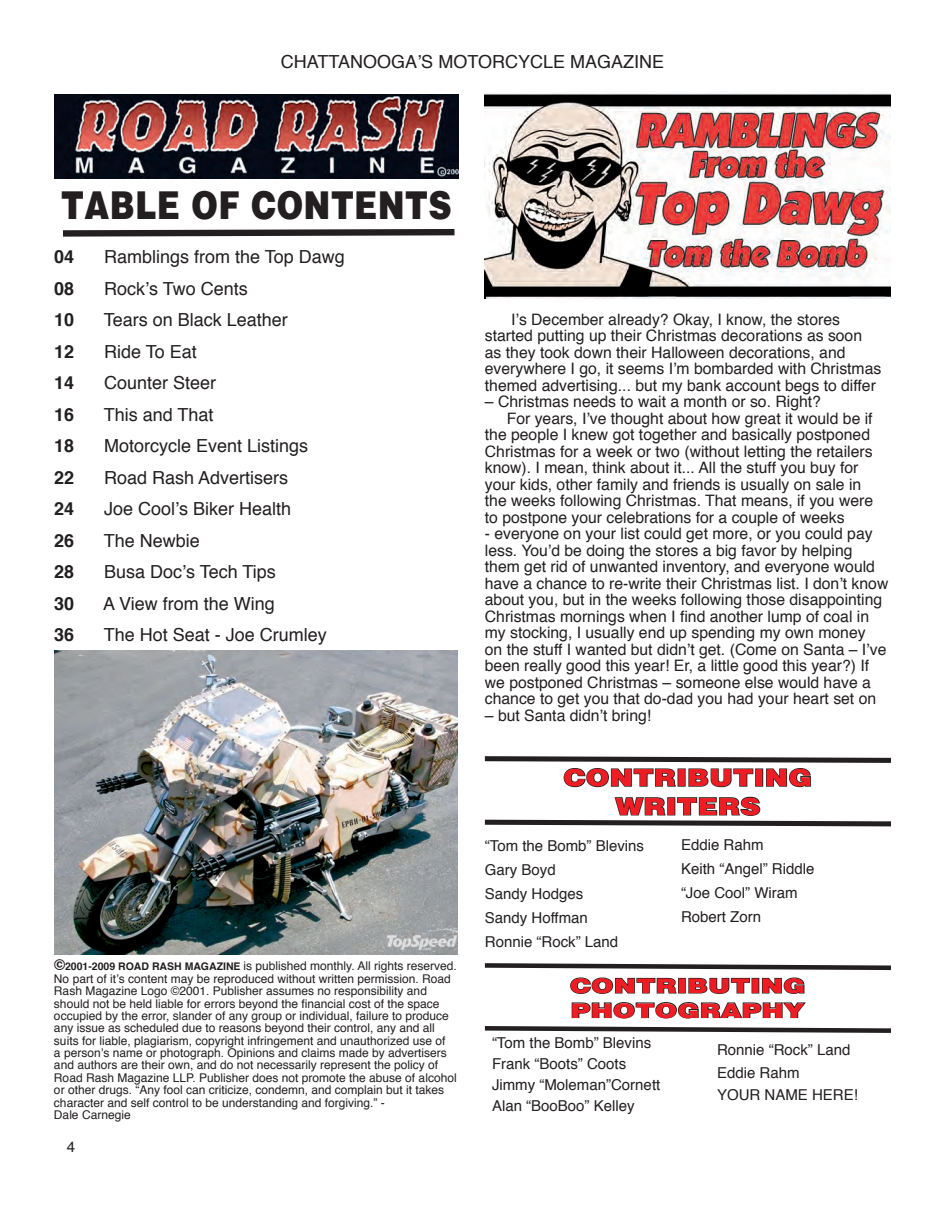
<style>
.page{position:relative;width:945px;height:1215px;background:#fff}
.page>*{position:absolute;margin:0;border:0;box-sizing:border-box;transform-origin:0 0}
.t1{font:900 39.3px "Helvetica";color:#231f20;scale:.83 1}
.t2{font:900 24px/28.8px "Helvetica";color:#ee1d23;text-align:center;scale:1.19 1}
.t3{font:900 20.4px/24.6px "Helvetica";color:#ee1d23;scale:1.32 1}
.t4{font:18px "Helvetica";color:#231f20}
.t5{font:700 18px "Helvetica";color:#231f20}
.t6{font:15.75px/16.5px "Helvetica";color:#231f20}
.t7{font:15px/24px "Helvetica";color:#231f20}
.t8{font:12px/12.3px "Helvetica";color:#231f20}
.s1{font-weight:700;font-size:15px}
.s2{font-weight:700;font-size:10.5px}
</style>
<div class="page">
<svg style="left:484px;top:963px;width:407px;height:70px"></svg>
<svg style="left:484px;top:756px;width:407px;height:71px"></svg>
<img style="left:54px;top:94px;width:405px;height:85px">
<svg style="left:63px;top:229px;width:392px;height:8px"></svg>
<img style="left:485px;top:93px;width:406px;height:206px">
<img style="left:54px;top:650px;width:404px;height:304px">
<p class="t4" style="left:281px;top:48px;width:385px">CHATTANOOGA’S MOTORCYCLE MAGAZINE</p>
<p class="t1" style="left:61px;top:182px;width:473px">TABLE OF CONTENTS</p>
<p class="t5" style="left:54px;top:242px;width:22px">04</p>
<p class="t4" style="left:104px;top:243px;width:242px">Ramblings from the Top Dawg</p>
<p class="t5" style="left:54px;top:274px;width:22px">08</p>
<p class="t4" style="left:104px;top:274px;width:145px">Rock’s Two Cents</p>
<p class="t5" style="left:54px;top:305px;width:22px">10</p>
<p class="t4" style="left:104px;top:306px;width:186px">Tears on Black Leather</p>
<p class="t5" style="left:54px;top:337px;width:22px">12</p>
<p class="t4" style="left:104px;top:337px;width:94px">Ride To Eat</p>
<p class="t5" style="left:54px;top:368px;width:22px">14</p>
<p class="t4" style="left:104px;top:369px;width:114px">Counter Steer</p>
<p class="t5" style="left:54px;top:400px;width:22px">16</p>
<p class="t4" style="left:104px;top:400px;width:111px">This and That</p>
<p class="t5" style="left:54px;top:431px;width:22px">18</p>
<p class="t4" style="left:104px;top:432px;width:206px">Motorcycle Event Listings</p>
<p class="t5" style="left:54px;top:463px;width:22px">22</p>
<p class="t4" style="left:104px;top:463px;width:186px">Road Rash Advertisers</p>
<p class="t5" style="left:54px;top:494px;width:22px">24</p>
<p class="t4" style="left:104px;top:495px;width:189px">Joe Cool’s Biker Health</p>
<p class="t5" style="left:54px;top:526px;width:22px">26</p>
<p class="t4" style="left:104px;top:526px;width:98px">The Newbie</p>
<p class="t5" style="left:54px;top:557px;width:22px">28</p>
<p class="t4" style="left:104px;top:558px;width:173px">Busa Doc’s Tech Tips</p>
<p class="t5" style="left:54px;top:589px;width:22px">30</p>
<p class="t4" style="left:103px;top:589px;width:173px">A View from the Wing</p>
<p class="t5" style="left:54px;top:620px;width:22px">36</p>
<p class="t4" style="left:104px;top:621px;width:225px">The Hot Seat - Joe Crumley</p>
<p class="t8" style="left:54px;top:960px;width:404px"><span class="s1">©</span><span class="s2">2001-2009 ROAD RASH MAGAZINE</span> is published monthly. All rights reserved.<br>No part of it’s content may be reproduced without written permission. Road Rash Magazine Logo ©2001. Publisher assumes no responsibility and should not be held liable for errors beyond the financial cost of the space occupied by the error, slander of any group or individual, failure to produce any issue as scheduled due to reasons beyond their control, any and all suits for liable, plagiarism, copyright infringement and unauthorized use of<br>a person’s name or photograph. Opinions and claims made by advertisers and authors are their own, and do not necessarily represent the policy of Road Rash Magazine LLP. Publisher does not promote the abuse of alcohol or other drugs. “Any fool can criticize, condemn, and complain but it takes character and self control to be understanding and forgiving.” -<br>Dale Carnegie</p>
<p class="t7" style="left:67px;top:1135px;width:10px">4</p>
<p class="t6" style="left:485px;top:311px;width:398px;text-indent:26px">I’s December already? Okay, I know, the stores started putting up their Christmas decorations as soon as they took down their Halloween decorations, and everywhere I go, it seems I’m bombarded with Christmas themed advertising... but my bank account begs to differ</p>
<p class="t6" style="left:485px;top:394px;width:338px">– Christmas needs to wait a month or so. Right?</p>
<p class="t6" style="left:507px;top:411px;width:367px">For years, I’ve thought about how great it would be if</p>
<p class="t6" style="left:485px;top:427px;width:387px">the people I knew got together and basically postponed</p>
<p class="t6" style="left:485px;top:444px;width:389px">Christmas for a week or two (without letting the retailers</p>
<p class="t6" style="left:485px;top:460px;width:375px">know). I mean, think about it... All the stuff you buy for</p>
<p class="t6" style="left:485px;top:477px;width:378px">your kids, other family and friends is usually on sale in</p>
<p class="t6" style="left:485px;top:493px;width:390px">the weeks following Christmas. That means, if you were</p>
<p class="t6" style="left:485px;top:510px;width:361px">to postpone your celebrations for a couple of weeks</p>
<p class="t6" style="left:485px;top:526px;width:405px">- everyone on your list could get more, or you could pay less. You’d be doing the stores a big favor by helping them get rid of unwanted inventory, and everyone would have a chance to re-write their Christmas list. I don’t know about you, but in the weeks following those disappointing Christmas mornings when I find another lump of coal in my stocking, I usually end up spending my own money<br>on the stuff I wanted but didn’t get. (Come on Santa – I’ve been really good this year! Er, a little good this year?) If we postponed Christmas – someone else would have a chance to get you that do-dad you had your heart set on</p>
<p class="t6" style="left:485px;top:708px;width:168px">– but Santa didn’t bring!</p>
<p class="t2" style="left:564px;top:763px;width:210px">CONTRIBUTING<br>WRITERS</p>
<p class="t7" style="left:485px;top:834px;width:161px">“Tom the Bomb” Blevins<br>Gary Boyd<br>Sandy Hodges<br>Sandy Hoffman<br>Ronnie “Rock” Land</p>
<p class="t7" style="left:681px;top:833px;width:135px">Eddie Rahm<br>Keith “Angel” Riddle “Joe Cool” Wiram<br>Robert Zorn</p>
<p class="t3" style="left:570px;top:973px;width:180px">CONTRIBUTING<br>PHOTOGRAPHY</p>
<p class="t7" style="left:492px;top:1033px;width:170px;line-height:21px">“Tom the Bomb” Blevins<br>Frank “Boots” Coots<br>Jimmy “Moleman”Cornett<br>Alan “BooBoo” Kelley</p>
<p class="t7" style="left:717px;top:1039px;width:142px;line-height:22.5px">Ronnie “Rock” Land<br>Eddie Rahm<br>YOUR NAME HERE!</p>
</div>
